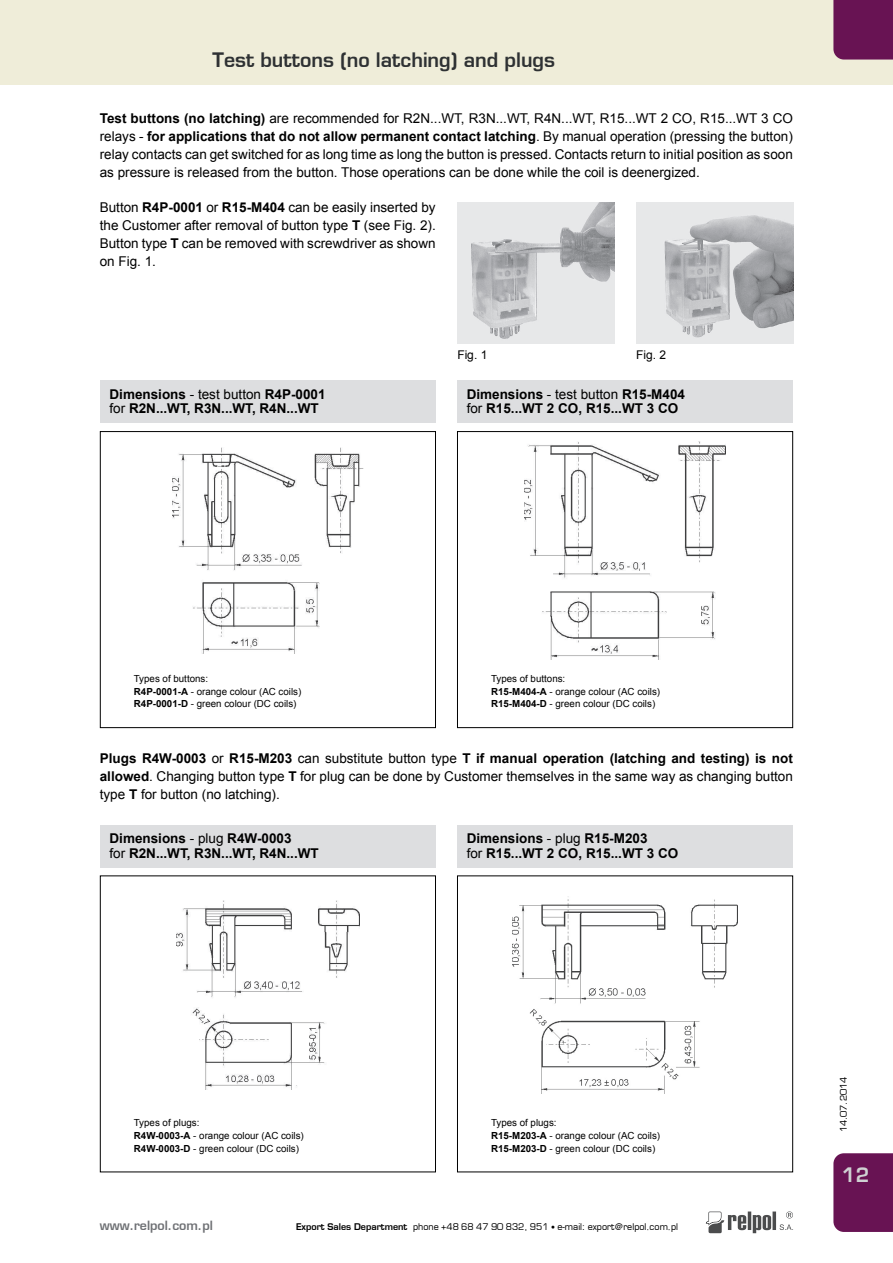
<style>
.page{position:relative;width:893px;height:1263px;background:#fff}
.page>*{position:absolute;margin:0;border:0;box-sizing:border-box;transform-origin:0 0}
.t1{font:700 19.5px "Euromode";color:#2e3133}
.t2{font:700 19.5px "Euromode";color:#cfd1d2}
.t3{font:13.5px/18px "Arial";color:#000;text-align:justify}
.t4{font:700 13.5px/14.2px "Arial";color:#000}
.t5{font:700 12.45px "Euromode";color:#6e7074}
.t6{font:12px "Arial";color:#000}
.t7{font:9.75px/12.8px "Arial";color:#000}
.t8{font:9px "Euromode";color:#000}
.s1{font-weight:700}
.s2{font-weight:400}
.s3{font-size:7.5px}
</style>
<div class="page">
<svg style="left:706px;top:1211px;width:87px;height:22px"></svg>
<div style="left:0;top:0;width:893px;height:85px;background:#efedd9"></div>
<div style="left:833px;top:1153px;width:60px;height:79px;background:#681353"></div>
<div style="left:833px;top:0;width:60px;height:60px;background:#681353"></div>
<img style="left:457px;top:202px;width:157px;height:142px">
<img style="left:636px;top:202px;width:157px;height:142px">
<div style="left:100px;top:431px;width:336px;height:297px;border:1px solid #000"></div>
<div style="left:100px;top:875px;width:336px;height:297px;border:1px solid #000"></div>
<div style="left:457px;top:875px;width:336px;height:297px;border:1px solid #000"></div>
<div style="left:457px;top:431px;width:336px;height:297px;border:1px solid #000"></div>
<img style="left:172px;top:447px;width:191px;height:207px">
<img style="left:525px;top:441px;width:200px;height:219px">
<img style="left:176px;top:900px;width:183px;height:189px">
<img style="left:513px;top:896px;width:224px;height:198px">
<div style="left:100px;top:381px;width:336px;height:42px;background:#dddee0"></div>
<div style="left:457px;top:381px;width:336px;height:42px;background:#dddee0"></div>
<div style="left:100px;top:825px;width:336px;height:42px;background:#dddee0"></div>
<div style="left:457px;top:825px;width:336px;height:42px;background:#dddee0"></div>
<h1 class="t1" style="left:213px;top:52px;width:344px">Test buttons (no latching) and plugs</h1>
<p class="t3" style="left:100px;top:110px;width:695px"><span class="s1">Test buttons (no latching)</span> are recommended for R2N...WT, R3N...WT, R4N...WT, R15...WT 2 CO, R15...WT 3 CO relays - <span class="s1">for appli cations that do not allow permanent contact latching</span>. By manual operation (pressing the button) relay contacts can get switched for as long time as long the button is pressed. Contacts return to initial position as soon as pressure is released from the button. Those operations can be done while the coil is deenergized.</p>
<p class="t3" style="left:100px;top:199px;width:337px">Button <span class="s1">R4P-0001</span> or <span class="s1">R15-M404</span> can be easily inserted by the Customer after removal of button type <span class="s1">T</span> (see Fig. 2).<br>Button type <span class="s1">T</span> can be removed with screwdriver as shown on Fig. 1.</p>
<p class="t6" style="left:457px;top:351px;width:32px">Fig. 1</p>
<p class="t6" style="left:636px;top:351px;width:32px">Fig. 2</p>
<p class="t4" style="left:110px;top:388px;width:218px">Dimensions <span class="s2">- test button</span> R4P-0001 <span class="s2">for</span> R2N...WT, R3N...WT, R4N...WT</p>
<p class="t4" style="left:467px;top:388px;width:220px">Dimensions <span class="s2">- test button</span> R15-M404 <span class="s2">for</span> R15...WT 2 CO, R15...WT 3 CO</p>
<p class="t7" style="left:134px;top:673px;width:169px">Types of buttons:<br><span class="s1">R4P-0001-A</span> - orange colour (AC coils)<br><span class="s1">R4P-0001-D</span> - green colour (DC coils)</p>
<p class="t7" style="left:491px;top:673px;width:171px">Types of buttons:<br><span class="s1">R15-M404-A</span> - orange colour (AC coils)<br><span class="s1">R15-M404-D</span> - green colour (DC coils)</p>
<p class="t3" style="left:100px;top:751px;width:695px"><span class="s1">Plugs R4W-0003</span> or <span class="s1">R15-M203</span> can substitute button type <span class="s1">T if manual operation (latching and testing) is not allowed</span>. Changing button type <span class="s1">T</span> for plug can be done by Customer themselves in the same way as changing button type <span class="s1">T</span> for button (no latching).</p>
<p class="t4" style="left:110px;top:833px;width:211px">Dimensions <span class="s2">- plug</span> R4W-0003<br><span class="s2">for</span> R2N...WT, R3N...WT, R4N...WT</p>
<p class="t4" style="left:467px;top:833px;width:213px">Dimensions <span class="s2">- plug</span> R15-M203<br><span class="s2">for</span> R15...WT 2 CO, R15...WT 3 CO</p>
<p class="t7" style="left:134px;top:1117px;width:171px">Types of plugs:<br><span class="s1">R4W-0003-A</span> - orange colour (AC coils)<br><span class="s1">R4W-0003-D</span> - green colour (DC coils)</p>
<p class="t7" style="left:491px;top:1117px;width:171px">Types of plugs:<br><span class="s1">R15-M203-A</span> - orange colour (AC coils)<br><span class="s1">R15-M203-D</span> - green colour (DC coils)</p>
<p class="t5" style="left:100px;top:1220px;width:114px">www.relpol.com.pl</p>
<p class="t8" style="left:296px;top:1223px;width:384px"><span class="s1">Export Sales Department</span> phone +48 68 47 90 832, 951 <span class="s3">•</span> e-mail: export@relpol.com.pl</p>
<p class="t8" style="left:840px;top:1132px;width:57px;rotate:-90deg">14.07.2014</p>
<h1 class="t2" style="left:842px;top:1167px;width:29px">12</h1>
</div>
